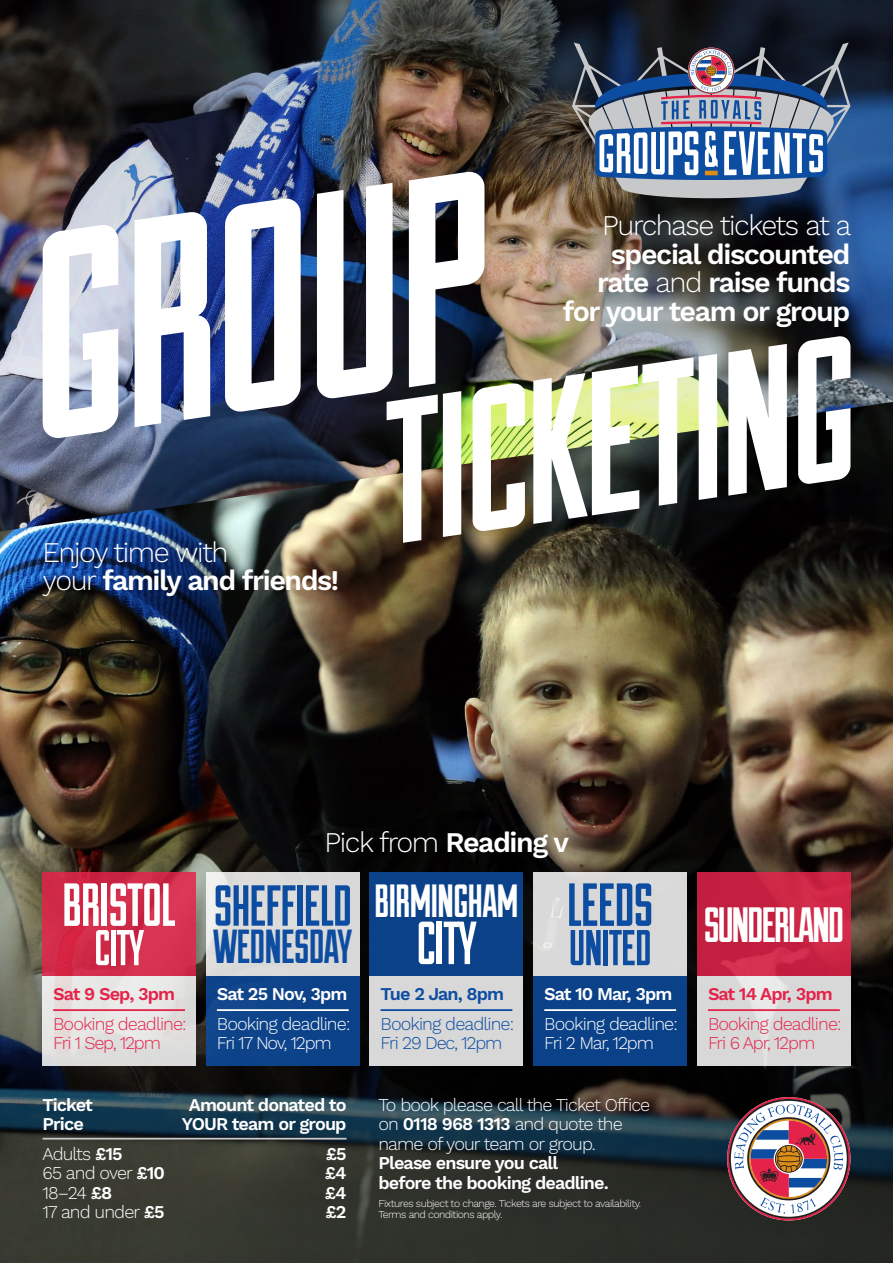
<style>
.page{position:relative;width:893px;height:1263px;background:#fff}
.page>*{position:absolute;margin:0;border:0;box-sizing:border-box;transform-origin:0 0}
.t1{font:italic 292.5px "Duke Fill";color:#fff}
.t2{font:italic 202.5px "Duke Fill";color:#fff}
.t3{font:60.75px "Duke Fill";letter-spacing:-.025em;color:#fff}
.t4{font:60.75px "Duke Fill";letter-spacing:-.025em;color:#0d4da1}
.t5{font:57.75px "Duke Fill";letter-spacing:-.025em;color:#0d4da1}
.t6{font:50.25px "Duke Fill";letter-spacing:-.025em;color:#0d4da1}
.t7{font:50.25px "Duke Fill";color:#fff}
.t8{font:49.5px "Duke Fill";letter-spacing:-.05em;color:#fff}
.t9{font:47.7px "Duke Fill";letter-spacing:-.025em;color:#0d4da1}
.t10{font:46.5px "Duke Fill";letter-spacing:-.025em;color:#fff}
.t11{font:600 28.5px "Work Sans";letter-spacing:-.05em;color:#fff}
.t12{font:300 28.5px "Work Sans";letter-spacing:-.05em;color:#fff}
.t13{font:300 18px "Work Sans";letter-spacing:-.05em;color:#fff}
.t14{font:600 18px "Work Sans";letter-spacing:-.05em;color:#fff}
.t15{font:300 18px "Work Sans";letter-spacing:-.05em;color:#e5234a}
.t16{font:300 18px "Work Sans";letter-spacing:-.05em;color:#0d4da1}
.t17{font:600 18px "Work Sans";letter-spacing:-.05em;color:#e5234a}
.t18{font:600 18px "Work Sans";letter-spacing:-.05em;color:#0d4da1}
.t19{font:300 10.5px "Work Sans";letter-spacing:-.05em;color:#fff}
.s1{font-weight:300}
.s2{font-weight:600}
</style>
<div class="page">
<img style="left:0;top:531px;width:893px;height:234px">
<svg style="left:0;top:765px;width:893px;height:498px;background:#2c2c28"></svg>
<img style="left:0;top:497px;width:893px;height:34px">
<img style="left:0;top:0;width:893px;height:497px">
<svg style="left:572px;top:43px;width:278px;height:155px;background:#697893"></svg>
<svg style="left:727px;top:1097px;width:123px;height:123px"></svg>
<hr style="left:43px;top:1138px;width:304px;height:1px;background:#c7c8ca">
<div style="left:370px;top:873px;width:153px;height:103px;background:#0b4188"></div>
<div style="left:43px;top:873px;width:153px;height:103px;background:linear-gradient(to right,#cf2643,#d53352)"></div>
<div style="left:370px;top:976px;width:153px;height:89px;background:#d8d8d8"></div>
<div style="left:43px;top:976px;width:153px;height:89px;background:#e5e5e3"></div>
<hr style="left:381px;top:1009px;width:131px;height:2px;background:#0d4da1">
<hr style="left:53px;top:1009px;width:132px;height:2px;background:#e5234a">
<svg style="left:697px;top:873px;width:153px;height:103px;background:#c82343"></svg>
<svg style="left:697px;top:976px;width:153px;height:89px;background:#dadada"></svg>
<hr style="left:708px;top:1009px;width:132px;height:2px;background:#e5234a">
<div style="left:534px;top:873px;width:153px;height:103px;background:#d9d9d9"></div>
<div style="left:534px;top:976px;width:153px;height:89px;background:#0b4188"></div>
<hr style="left:544px;top:1009px;width:132px;height:2px;background:#fff">
<svg style="left:206px;top:873px;width:153px;height:103px;background:#dcdcdb"></svg>
<div style="left:206px;top:976px;width:153px;height:89px;background:#0d4389"></div>
<hr style="left:217px;top:1009px;width:132px;height:2px;background:#fff">
<p class="t1" style="left:-7px;top:174px;width:466px;rotate:-8deg">GROUP</p>
<p class="t12" style="left:602px;top:209px;width:250px">Purchase tickets at a</p>
<p class="t11" style="left:611px;top:237px;width:241px">special discounted</p>
<p class="t11" style="left:597px;top:266px;width:255px">rate <span class="s1">and</span> raise funds</p>
<p class="t11" style="left:563px;top:294px;width:289px">for your team or group</p>
<p class="t2" style="left:358px;top:359px;width:481px;rotate:-8deg">TICKETING</p>
<p class="t12" style="left:43px;top:535px;width:188px">Enjoy time with</p>
<p class="t11" style="left:43px;top:564px;width:298px"><span class="s1">your</span> family and friends!</p>
<p class="t3" style="left:62px;top:870px;width:116px">BRISTOL</p>
<p class="t7" style="left:94px;top:919px;width:52px">CITY</p>
<p class="t17" style="left:53px;top:984px;width:124px">Sat 9 Sep, 3pm</p>
<p class="t15" style="left:53px;top:1013px;width:135px">Booking deadline:</p>
<p class="t15" style="left:53px;top:1032px;width:109px">Fri 1 Sep, 12pm</p>
<p class="t12" style="left:324px;top:825px;width:246px">Pick from <span class="s2">Reading v</span></p>
<p class="t5" style="left:213px;top:872px;width:140px">SHEFFIELD</p>
<p class="t9" style="left:213px;top:919px;width:141px">WEDNESDAY</p>
<p class="t14" style="left:217px;top:984px;width:132px">Sat 25 Nov, 3pm</p>
<p class="t13" style="left:217px;top:1013px;width:135px">Booking deadline:</p>
<p class="t13" style="left:217px;top:1032px;width:116px">Fri 17 Nov, 12pm</p>
<p class="t10" style="left:374px;top:874px;width:146px">BIRMINGHAM</p>
<p class="t3" style="left:416px;top:908px;width:62px">CITY</p>
<p class="t18" style="left:381px;top:984px;width:125px">Tue 2 Jan, 8pm</p>
<p class="t16" style="left:381px;top:1013px;width:135px">Booking deadline:</p>
<p class="t16" style="left:381px;top:1032px;width:123px">Fri 29 Dec, 12pm</p>
<p class="t4" style="left:567px;top:870px;width:88px">LEEDS</p>
<p class="t6" style="left:569px;top:919px;width:85px">UNITED</p>
<p class="t14" style="left:544px;top:984px;width:130px">Sat 10 Mar, 3pm</p>
<p class="t13" style="left:544px;top:1013px;width:135px">Booking deadline:</p>
<p class="t13" style="left:544px;top:1032px;width:111px">Fri 2 Mar, 12pm</p>
<p class="t14" style="left:43px;top:1094px;width:52px">Ticket</p>
<p class="t14" style="left:43px;top:1114px;width:43px">Price</p>
<p class="t13" style="left:43px;top:1143px;width:82px">Adults <span class="s2">£15</span></p>
<p class="t13" style="left:43px;top:1162px;width:124px">65 and over <span class="s2">£10</span></p>
<p class="t13" style="left:43px;top:1182px;width:71px">18–24 <span class="s2">£8</span></p>
<p class="t13" style="left:43px;top:1201px;width:124px">17 and under <span class="s2">£5</span></p>
<p class="t14" style="left:189px;top:1094px;width:159px">Amount donated to</p>
<p class="t14" style="left:182px;top:1114px;width:166px">YOUR team or group</p>
<p class="t14" style="left:326px;top:1143px;width:22px">£5</p>
<p class="t14" style="left:325px;top:1162px;width:23px">£4</p>
<p class="t14" style="left:325px;top:1182px;width:23px">£4</p>
<p class="t14" style="left:326px;top:1201px;width:22px">£2</p>
<p class="t13" style="left:378px;top:1094px;width:273px">To book please call the Ticket Office</p>
<p class="t13" style="left:378px;top:1113px;width:246px">on <span class="s2">0118 968 1313</span> and quote the</p>
<p class="t13" style="left:378px;top:1133px;width:219px">name of your team or group.</p>
<p class="t14" style="left:378px;top:1153px;width:181px">Please ensure you call</p>
<p class="t14" style="left:378px;top:1172px;width:232px">before the booking deadline.</p>
<p class="t19" style="left:378px;top:1197px;width:264px">Fixtures subject to change. Tickets are subject to availability.</p>
<p class="t19" style="left:378px;top:1208px;width:125px">Terms and conditions apply.</p>
<p class="t8" style="left:703px;top:896px;width:143px">SUNDERLAND</p>
<p class="t17" style="left:708px;top:984px;width:126px">Sat 14 Apr, 3pm</p>
<p class="t15" style="left:708px;top:1013px;width:135px">Booking deadline:</p>
<p class="t15" style="left:708px;top:1032px;width:109px">Fri 6 Apr, 12pm</p>
</div>
